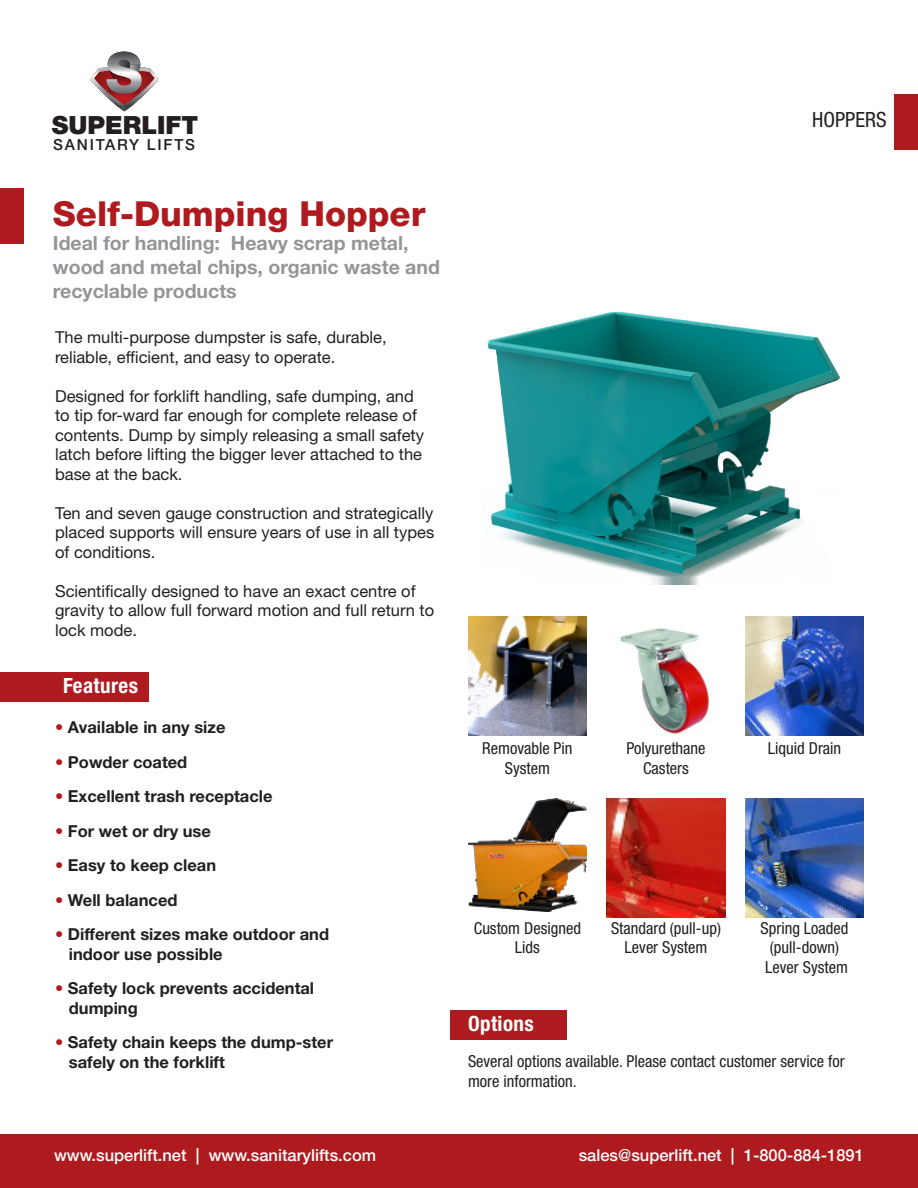
<style>
.page{position:relative;width:918px;height:1188px;background:#fff}
.page>*{position:absolute;margin:0;border:0;box-sizing:border-box;transform-origin:0 0}
.t1{font:800 34.5px "Helvetica Neue LT Std";color:#ae1a1e}
.t2{font:900 25.05px "Helvetica Neue LT Std";color:#231f20}
.t3{font:700 condensed 21px "Helvetica Neue LT Std";letter-spacing:.02em;color:#fff}
.t4{font:condensed 21px "Helvetica Neue LT Std";color:#231f20}
.t5{font:700 19.5px/24px "Helvetica Neue LT Std";color:#939598}
.t6{font:16.5px/19.5px "Helvetica Neue LT Std";color:#231f20}
.t7{font:700 16.5px "Helvetica Neue LT Std";color:#231f20}
.t8{font:condensed 16.5px/19.5px "Helvetica Neue LT Std";color:#231f20;text-align:center}
.t9{font:500 16.5px "Helvetica Neue LT Std";color:#fff}
.t10{font:500 15.3px "Helvetica Neue LT Std";letter-spacing:.12em;color:#231f20}
.s1{color:#ae1a1e}
</style>
<div class="page">
<svg style="left:90px;top:52px;width:69px;height:59px"></svg>
<div style="left:0;top:1134px;width:918px;height:54px;background:#ae1a1e"></div>
<div style="left:0;top:188px;width:24px;height:55px;background:#ae1a1e"></div>
<div style="left:894px;top:94px;width:24px;height:56px;background:#ae1a1e"></div>
<div style="left:0;top:672px;width:148px;height:30px;background:#ae1a1e"></div>
<img style="left:487px;top:312px;width:353px;height:272px">
<img style="left:468px;top:617px;width:119px;height:119px">
<img style="left:468px;top:798px;width:119px;height:114px">
<img style="left:745px;top:617px;width:119px;height:119px">
<img style="left:607px;top:798px;width:118px;height:119px">
<img style="left:745px;top:798px;width:119px;height:119px">
<img style="left:620px;top:628px;width:89px;height:106px">
<div style="left:450px;top:1010px;width:117px;height:30px;background:#ae1a1e"></div>
<p class="t2" style="left:52px;top:110px;width:148px">SUPERLIFT</p>
<p class="t10" style="left:53px;top:135px;width:144px">SANITARY LIFTS</p>
<p class="t1" style="left:53px;top:194px;width:374px">Self-Dumping Hopper</p>
<p class="t5" style="left:53px;top:231px;width:389px">Ideal for handling: Heavy scrap metal, wood and metal chips, organic waste and recyclable products</p>
<p class="t6" style="left:55px;top:328px;width:333px">The multi-purpose dumpster is safe, durable,</p>
<p class="t6" style="left:55px;top:347px;width:282px">reliable, efficient, and easy to operate.</p>
<p class="t6" style="left:55px;top:386px;width:370px">Designed for forklift handling, safe dumping, and to tip for-ward far enough for complete release of contents. Dump by simply releasing a small safety latch before lifting the bigger lever attached to the base at the back.</p>
<p class="t6" style="left:55px;top:503px;width:381px;text-align:justify">Ten and seven gauge construction and strategically placed supports will ensure years of use in all types of conditions.</p>
<p class="t6" style="left:55px;top:581px;width:381px">Scientifically designed to have an exact centre of gravity to allow full forward motion and full return to lock mode.</p>
<p class="t3" style="left:63px;top:673px;width:76px">Features</p>
<p class="t7" style="left:55px;top:717px;width:172px"><span class="s1">•</span> Available in any size</p>
<p class="t7" style="left:55px;top:752px;width:134px"><span class="s1">•</span> Powder coated</p>
<p class="t7" style="left:55px;top:786px;width:219px"><span class="s1">•</span> Excellent trash receptacle</p>
<p class="t7" style="left:55px;top:821px;width:157px"><span class="s1">•</span> For wet or dry use</p>
<p class="t7" style="left:55px;top:855px;width:163px"><span class="s1">•</span> Easy to keep clean</p>
<p class="t7" style="left:55px;top:890px;width:124px"><span class="s1">•</span> Well balanced</p>
<p class="t7" style="left:55px;top:924px;width:276px"><span class="s1">•</span> Different sizes make outdoor and</p>
<p class="t7" style="left:69px;top:944px;width:155px">indoor use possible</p>
<p class="t7" style="left:55px;top:978px;width:261px"><span class="s1">•</span> Safety lock prevents accidental</p>
<p class="t7" style="left:69px;top:998px;width:71px">dumping</p>
<p class="t7" style="left:55px;top:1032px;width:280px"><span class="s1">•</span> Safety chain keeps the dump-ster</p>
<p class="t7" style="left:69px;top:1052px;width:158px">safely on the forklift</p>
<p class="t4" style="left:812px;top:108px;width:76px">HOPPERS</p>
<p class="t8" style="left:482px;top:738px;width:92px">Removable Pin<br>System</p>
<p class="t8" style="left:626px;top:738px;width:81px">Polyurethane<br>Casters</p>
<p class="t8" style="left:768px;top:738px;width:75px">Liquid Drain</p>
<p class="t8" style="left:474px;top:918px;width:109px">Custom Designed<br>Lids</p>
<p class="t3" style="left:468px;top:1011px;width:67px">Options</p>
<p class="t8" style="left:611px;top:918px;width:111px">Standard (pull-up)<br>Lever System</p>
<p class="t8" style="left:761px;top:918px;width:89px">Spring Loaded (pull-down)</p>
<p class="t8" style="left:765px;top:957px;width:84px">Lever System</p>
<p class="t8" style="left:468px;top:1052px;width:378px;text-align:left">Several options available. Please contact customer service for more information.</p>
<p class="t9" style="left:54px;top:1145px;width:324px">www.superlift.net | www.sanitarylifts.com</p>
<p class="t9" style="left:579px;top:1145px;width:287px">sales@superlift.net | 1-800-884-1891</p>
</div>
